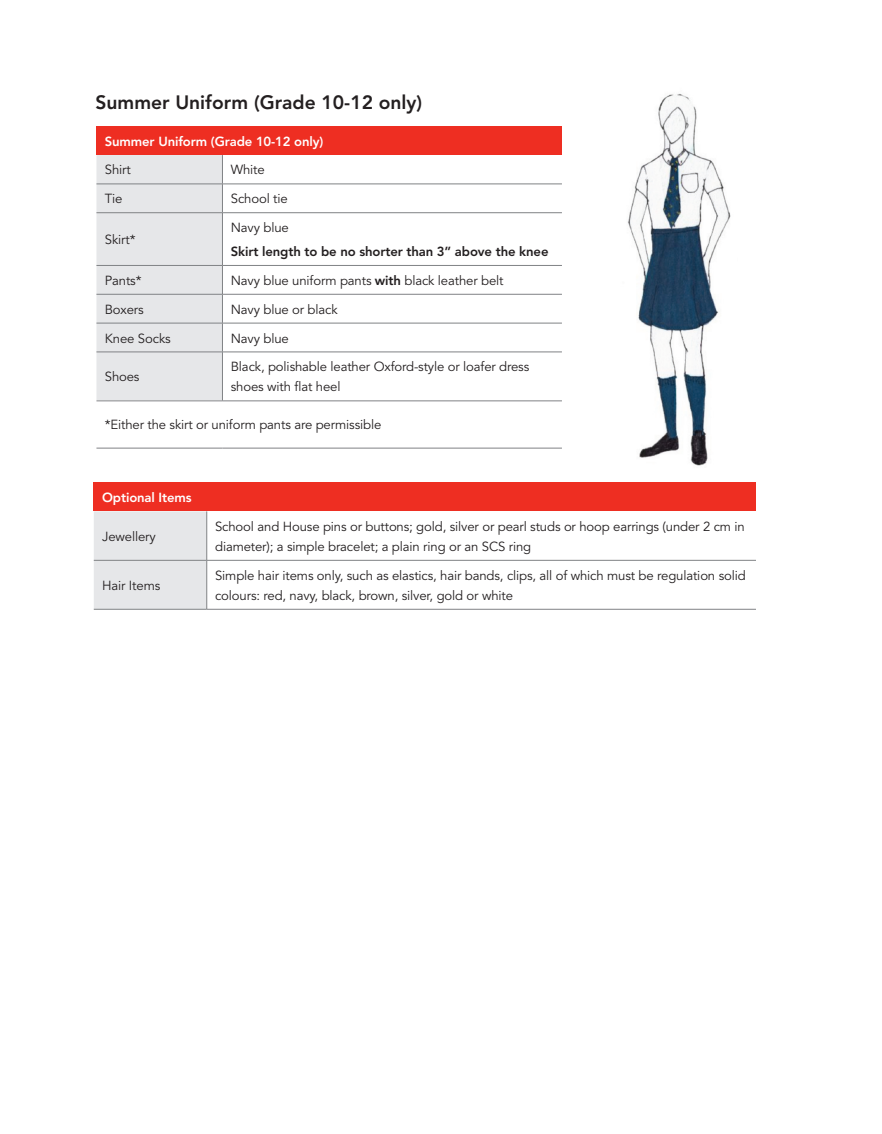
<style>
.page{position:relative;width:882px;height:1134px;background:#fff}
.page>*{position:absolute;margin:0;border:0;box-sizing:border-box;transform-origin:0 0}
.t1{font:800 19.25px "Avenir";color:#231f20}
.t2{font:13.12px/20.1px "Avenir";letter-spacing:-.01em;color:#231f20}
.t3{font:800 13.12px "Avenir";letter-spacing:-.01em;color:#fff}
.t4{font:800 13.12px "Avenir";letter-spacing:-.01em;color:#231f20}
.s1{font-weight:800}
</style>
<div class="page">
<div style="left:94px;top:483px;width:662px;height:28px;background:#ee2e22"></div>
<div style="left:94px;top:511px;width:112px;height:98px;background:#e6e7e9"></div>
<hr style="left:206px;top:511px;width:1px;height:49px;background:#808285">
<hr style="left:94px;top:560px;width:113px;height:1px;background:#808285">
<hr style="left:207px;top:560px;width:549px;height:1px;background:#808285">
<hr style="left:206px;top:561px;width:1px;height:48px;background:#808285">
<hr style="left:94px;top:609px;width:113px;height:1px;background:#808285">
<hr style="left:207px;top:609px;width:549px;height:1px;background:#808285">
<div style="left:96px;top:126px;width:466px;height:29px;background:#ee2e22"></div>
<hr style="left:222px;top:184px;width:340px;height:1px;background:#808285">
<hr style="left:222px;top:212px;width:340px;height:1px;background:#808285">
<hr style="left:222px;top:265px;width:340px;height:1px;background:#808285">
<hr style="left:222px;top:294px;width:340px;height:1px;background:#808285">
<hr style="left:222px;top:323px;width:340px;height:1px;background:#808285">
<div style="left:96px;top:155px;width:127px;height:246px;background:#e6e7e9"></div>
<hr style="left:96px;top:352px;width:126px;height:1px;background:#808285">
<hr style="left:222px;top:352px;width:340px;height:1px;background:#808285">
<hr style="left:222px;top:352px;width:1px;height:49px;background:#808285">
<hr style="left:96px;top:401px;width:126px;height:1px;background:#808285">
<hr style="left:222px;top:401px;width:340px;height:1px;background:#808285">
<hr style="left:96px;top:448px;width:126px;height:1px;background:#808285">
<hr style="left:222px;top:448px;width:340px;height:1px;background:#808285">
<img style="left:627px;top:93px;width:104px;height:373px">
<h1 class="t1" style="left:96px;top:91px;width:328px">Summer Uniform (Grade 10-12 only)</h1>
<p class="t3" style="left:105px;top:133px;width:220px">Summer Uniform (Grade 10-12 only)</p>
<p class="t2" style="left:105px;top:160px;width:27px">Shirt</p>
<p class="t2" style="left:231px;top:160px;width:35px">White</p>
<p class="t2" style="left:105px;top:189px;width:19px">Tie</p>
<p class="t2" style="left:231px;top:189px;width:58px">School tie</p>
<p class="t2" style="left:105px;top:230px;width:32px">Skirt*</p>
<p class="t2" style="left:231px;top:218px;width:60px">Navy blue</p>
<p class="t4" style="left:231px;top:244px;width:319px">Skirt length to be no shorter than 3” above the knee</p>
<p class="t2" style="left:105px;top:271px;width:38px">Pants*</p>
<p class="t2" style="left:231px;top:271px;width:274px">Navy blue uniform pants <span class="s1">with</span> black leather belt</p>
<p class="t2" style="left:105px;top:299px;width:40px">Boxers</p>
<p class="t2" style="left:231px;top:299px;width:108px">Navy blue or black</p>
<p class="t2" style="left:105px;top:328px;width:67px">Knee Socks</p>
<p class="t2" style="left:231px;top:328px;width:60px">Navy blue</p>
<p class="t2" style="left:105px;top:367px;width:36px">Shoes</p>
<p class="t2" style="left:231px;top:357px;width:300px">Black, polishable leather Oxford-style or loafer dress shoes with flat heel</p>
<p class="t2" style="left:105px;top:415px;width:278px">*Either the skirt or uniform pants are permissible</p>
<p class="t3" style="left:102px;top:490px;width:91px">Optional Items</p>
<p class="t2" style="left:102px;top:527px;width:55px">Jewellery</p>
<p class="t2" style="left:215px;top:517px;width:531px">School and House pins or buttons; gold, silver or pearl studs or hoop earrings (under 2 cm in diameter); a simple bracelet; a plain ring or an SCS ring</p>
<p class="t2" style="left:102px;top:576px;width:60px">Hair Items</p>
<p class="t2" style="left:215px;top:566px;width:532px">Simple hair items only, such as elastics, hair bands, clips, all of which must be regulation solid colours: red, navy, black, brown, silver, gold or white</p>
</div>
